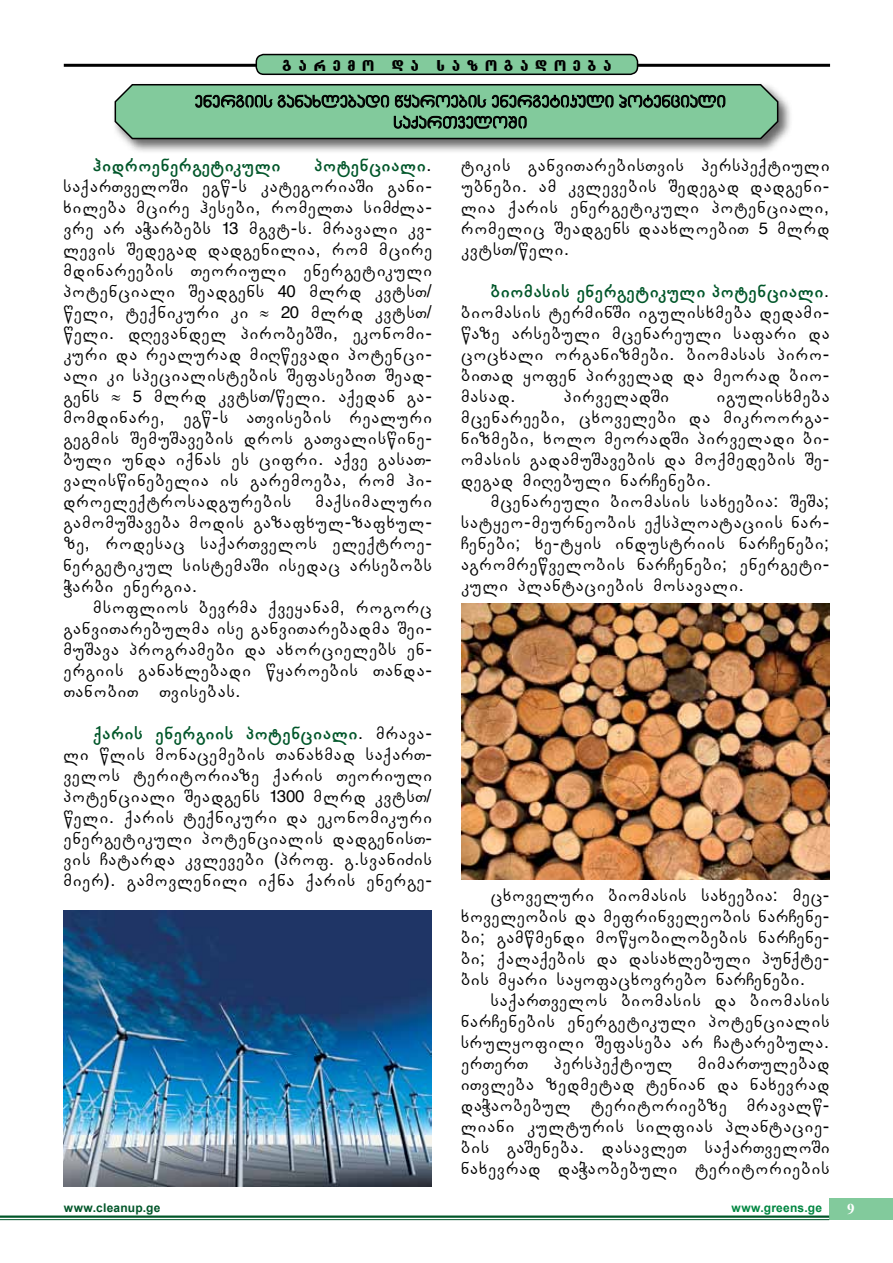
<style>
.page{position:relative;width:893px;height:1263px;background:#fff}
.page>*{position:absolute;margin:0;border:0;box-sizing:border-box;transform-origin:0 0}
.t1{font:18px "Geo Grotesk";letter-spacing:.4em;color:#000}
.t2{font:500 16.5px/21px "Parla";letter-spacing:.11em;color:#000;text-align:justify}
.t3{font:700 16.5px "Parlamu";letter-spacing:.11em;color:#005629}
.t4{font:16.5px/21px "Avaza Mtavruli";letter-spacing:.015em;color:#000;text-align:center}
.t5{font:500 16.5px "Parla";letter-spacing:.09em;color:#000}
.t6{font:700 15px "Times New Roman";color:#fff}
.t7{font:700 12px "Arial";letter-spacing:.015em;color:#005629}
.t8{font:700 12px "Arial";letter-spacing:.02em;color:#008641}
.s1{font-family:"Parla";font-weight:500;color:#000}
</style>
<div class="page">
<hr style="left:64px;top:64px;width:766px;height:3px;background:#000">
<div style="left:256px;top:55px;width:381px;height:19px;background:#82ca9c;border-radius:8px"></div>
<div style="left:256px;top:54px;width:382px;height:21px;border:2px solid #000;border-radius:8px"></div>
<div style="left:829px;top:1199px;width:63px;height:21px;background:#82ca9c"></div>
<hr style="left:0;top:1215px;width:829px;height:3px;background:#005629">
<hr style="left:0;top:1219px;width:829px;height:1px;background:#005629">
<div style="left:112px;top:82px;width:681px;height:72px;background:#000;opacity:.6"></div>
<svg style="left:114px;top:83px;width:665px;height:57px;background:#71ab86"></svg>
<img style="left:64px;top:910px;width:368px;height:276px">
<img style="left:461px;top:604px;width:368px;height:276px">
<p class="t1" style="left:283px;top:57px;width:330px">GAREMO DA SAZOGADOEBA</p>
<p class="t4" style="left:195px;top:92px;width:532px">ENERGIIS GANAXLEBADI WYAROEBIS ENERGETIKULI POTENCIALI<br>SAQARTVELOSI</p>
<p class="t2" style="left:461px;top:156px;width:369px">TIKIS GANVITAREBISTVIS PERSPEQTIULI UBNEBI. AM KVLEVEBIS SEDEGAD DADGENI-LIA QARIS ENERGETIKULI POTENCIALI, ROMELIC SEADGENS DAAXLOEBIT 5 MLRD KVTST/WELI.</p>
<p class="t3" style="left:491px;top:282px;width:340px">BIOMASIS ENERGETIKULI POTENCIALI<span class="s1">.</span></p>
<p class="t2" style="left:461px;top:303px;width:369px">BIOMASIS TERMINSI IGULISXMEBA DEDAMI-WAZE ARSEBULI MCENAREULI SAFARI DA COCXALI ORGANIZMEBI. BIOMASAS PIRO-BITAD YOFEN PIRVELAD DA MEORAD BIO-MASAD.</p>
<p class="t3" style="left:94px;top:156px;width:188px">HIDROENERGETIKULI</p>
<p class="t3" style="left:315px;top:156px;width:118px">POTENCIALI<span class="s1">.</span></p>
<p class="t2" style="left:64px;top:177px;width:369px">SAQARTVELOSI EGW-S KATEGORIASI GANI-XILEBA MCIRE HESEBI, ROMELTA SIMZLA-VRE AR AWARBEBS 13 MGVT-S. MRAVALI KV-LEVIS SEDEGAD DADGENILIA, ROM MCIRE MDINAREEBIS TEORIULI ENERGETIKULI POTENCIALI SEADGENS 40 MLRD KVTST/ WELI, TEQNIKURI KI ≈ 20 MLRD KVTST/ WELI. DREVANDEL PIROBEBSI, EKONOMI-KURI DA REALURAD MIRWEVADI POTENCI-ALI KI SPECIALISTEBIS SEFASEBIT SEAD-GENS ≈ 5 MLRD KVTST/WELI. AQEDAN GA-MOMDINARE, EGW-S ATVISEBIS REALURI GEGMIS SEMUSAVEBIS DROS GATVALISWINE-BULI UNDA IQNAS ES CIFRI. AQVE GASAT-VALISWINEBELIA IS GAREMOEBA, ROM HI-DROELEQTROSADGUREBIS</p>
<p class="t2" style="left:461px;top:387px;width:369px;text-indent:256px">IGULISXMEBA MCENAREEBI, CXOVELEBI DA MIKROORGA-NIZMEBI, XOLO MEORADSI PIRVELADI BI-OMASIS GADAMUSAVEBIS DA MOQMEDEBIS SE-DEGAD MIREBULI NARCENEBI.</p>
<p class="t2" style="left:461px;top:492px;width:369px;text-indent:30px">MCENAREULI BIOMASIS SAXEEBIA: SESA; SATYEO-MEURNEOBIS EQSPLOATACIIS NAR-CENEBI; XE-TYIS INDUSTRIIS NARCENEBI; AGROMREWVELOBIS NARCENEBI; ENERGETI-KULI PLANTACIEBIS MOSAVALI.</p>
<p class="t2" style="left:564px;top:387px;width:106px">PIRVELADSI</p>
<p class="t2" style="left:64px;top:492px;width:369px;text-indent:252px">MAQSIMALURI GAMOMUSAVEBA MODIS GAZAFXUL-ZAFXUL-ZE, RODESAC SAQARTVELOS ELEQTROE-NERGETIKUL SISTEMASI ISEDAC ARSEBOBS WARBI ENERGIA.</p>
<p class="t2" style="left:64px;top:597px;width:369px;text-indent:30px">MSOFLIOS BEVRMA QVEYANAM, ROGORC GANVITAREBULMA ISE GANVITAREBADMA SEI-MUSAVA PROGRAMEBI DA AXORCIELEBS EN-ERGIIS GANAXLEBADI WYAROEBIS TANDA-TANOBIT</p>
<p class="t2" style="left:159px;top:681px;width:83px">TVISEBAS.</p>
<p class="t3" style="left:94px;top:723px;width:340px">QARIS ENERGIIS POTENCIALI<span class="s1">. MRAVA-</span></p>
<p class="t2" style="left:64px;top:744px;width:369px">LI WLIS MONACEMEBIS TANAXMAD SAQART-VELOS TERITORIAZE QARIS TEORIULI POTENCIALI SEADGENS 1300 MLRD KVTST/ WELI. QARIS TEQNIKURI DA EKONOMIKURI ENERGETIKULI POTENCIALIS DADGENIST-VIS CATARDA KVLEVEBI (PROF. G.SVANIZIS MIER). GAMOVLENILI IQNA QARIS ENERGE-</p>
<p class="t2" style="left:461px;top:886px;width:369px;text-indent:30px">CXOVELURI BIOMASIS SAXEEBIA: MEC-XOVELEOBIS DA MEFRINVELEOBIS NARCENE-BI; GAMWMENDI MOWYOBILOBEBIS NARCENE-BI; QALAQEBIS DA DASAXLEBULI PUNQTE-BIS MYARI SAYOFACXOVREBO NARCENEBI.</p>
<p class="t2" style="left:461px;top:991px;width:369px;text-indent:30px">SAQARTVELOS BIOMASIS DA BIOMASIS NARCENEBIS ENERGETIKULI POTENCIALIS SRULYOFILI SEFASEBA AR CATAREBULA.<br>ERTERT</p>
<p class="t2" style="left:461px;top:1054px;width:369px;text-indent:237px">MIMARTULEBAD ITVLEBA ZEDMETAD TENIAN DA NAXEVRAD DAWAOBEBUL</p>
<p class="t5" style="left:554px;top:1053px;width:119px">PERSPEQTIUL</p>
<p class="t2" style="left:591px;top:1096px;width:136px">TERITORIEBZE</p>
<p class="t2" style="left:461px;top:1096px;width:369px;text-indent:286px">MRAVALW-LIANI KULTURIS SILFIAS PLANTACIE-BIS GASENEBA. DASAVLET SAQARTVELOSI NAXEVRAD DAWAOBEBULI TERITORIEBIS</p>
<p class="t7" style="left:64px;top:1199px;width:98px">www.cleanup.ge</p>
<p class="t8" style="left:731px;top:1199px;width:92px">www.greens.ge</p>
<p class="t6" style="left:847px;top:1199px;width:9px">9</p>
</div>
